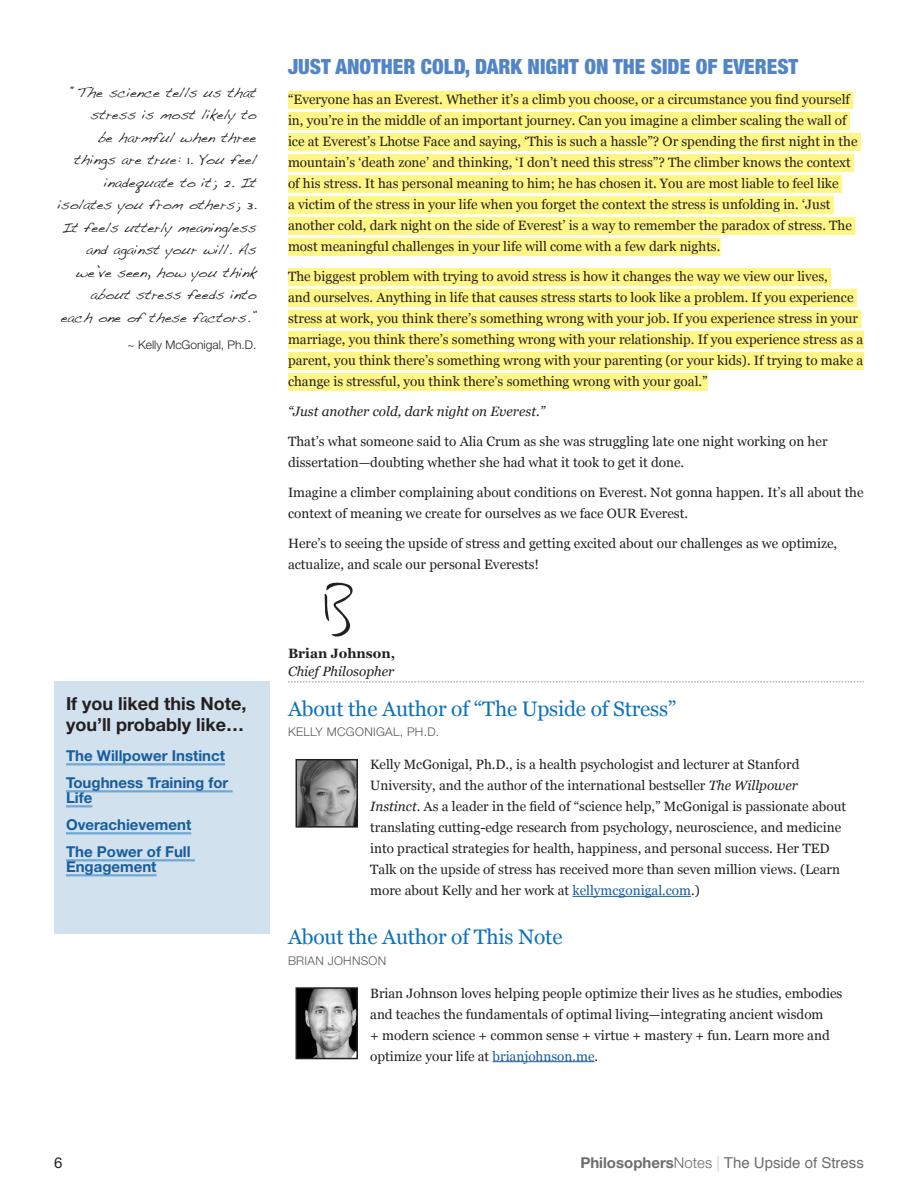
<style>
.page{position:relative;width:918px;height:1188px;background:#fff}
.page>*{position:absolute;margin:0;border:0;box-sizing:border-box;transform-origin:0 0}
.t1{font:21px "Georgia";letter-spacing:-.01em;color:#0b72ba}
.t2{font:900 condensed 21px "Helvetica Neue";color:#5285c5}
.t3{font:700 18px/21.6px "Helvetica Neue";color:#231f20}
.RECOMMENDATION_H2{font:700 15px/15px "Helvetica Neue";color:#175d9e}
.t4{font:15px "Helvetica";color:#6c6d70}
.t5{font:15px "Helvetica Neue";color:#231f20}
.t6{font:13.5px/21px "Georgia";color:#231f20}
.P_TITLE{font:italic 13.5px "Georgia";color:#231f20}
.P_BOLD_NAME{font:700 13.5px "Georgia";color:#231f20}
.QUOTES{font:12px/22.5px "Dakota";color:#231f20;text-align:right}
.META{font:300 12px "Helvetica Neue";letter-spacing:.025em;color:#57585a}
.QUOTE_CITE{font:300 12px "Helvetica Neue";color:#231f20}
.s1{font-style:italic}
.s2{color:#175d9e}
.s3{font-family:"Helvetica Neue";font-weight:700}
.s4{font-family:"Helvetica Neue";font-weight:300}
.s5{font-family:"Helvetica Neue";font-weight:200}
</style>
<div class="page">
<div style="left:288px;top:91px;width:565px;height:18px;background:#fff685"></div>
<div style="left:288px;top:112px;width:562px;height:18px;background:#fff685"></div>
<div style="left:288px;top:133px;width:573px;height:18px;background:#fff685"></div>
<div style="left:288px;top:154px;width:566px;height:18px;background:#fff685"></div>
<div style="left:288px;top:175px;width:554px;height:18px;background:#fff685"></div>
<div style="left:288px;top:196px;width:546px;height:18px;background:#fff685"></div>
<div style="left:288px;top:217px;width:567px;height:18px;background:#fff685"></div>
<div style="left:288px;top:238px;width:433px;height:18px;background:#fff685"></div>
<div style="left:288px;top:268px;width:543px;height:18px;background:#fff685"></div>
<div style="left:288px;top:289px;width:569px;height:18px;background:#fff685"></div>
<div style="left:288px;top:310px;width:573px;height:18px;background:#fff685"></div>
<div style="left:288px;top:331px;width:576px;height:18px;background:#fff685"></div>
<div style="left:288px;top:352px;width:576px;height:18px;background:#fff685"></div>
<div style="left:288px;top:373px;width:420px;height:18px;background:#fff685"></div>
<div style="left:54px;top:682px;width:216px;height:252px;background:#d1e1ed"></div>
<hr style="left:66px;top:763px;width:159px;height:2px;background:#6fa8d6">
<hr style="left:66px;top:790px;width:167px;height:2px;background:#6fa8d6">
<hr style="left:66px;top:805px;width:26px;height:2px;background:#6fa8d6">
<hr style="left:66px;top:832px;width:125px;height:2px;background:#6fa8d6">
<hr style="left:66px;top:859px;width:129px;height:2px;background:#6fa8d6">
<hr style="left:66px;top:874px;width:91px;height:2px;background:#6fa8d6">
<svg style="left:288px;top:682px;width:576px;height:1px"></svg>
<img style="left:299px;top:762px;width:56px;height:63px">
<div style="left:296px;top:759px;width:62px;height:69px;border:2px solid #231f20"></div>
<hr style="left:572px;top:896px;width:119px;height:1px;background:#175d9e">
<img style="left:299px;top:990px;width:56px;height:66px">
<div style="left:296px;top:987px;width:62px;height:72px;border:2px solid #231f20"></div>
<hr style="left:493px;top:1061px;width:102px;height:1px;background:#175d9e">
<svg style="left:324px;top:582px;width:29px;height:55px"></svg>
<p class="QUOTES" style="left:58px;top:83px;width:200px">“The science tells us that stress is most likely to<br>be harmful when three things are true: 1. You feel inadequate to it; 2. It isolates you from others; 3.<br>It feels utterly meaningless and against your will. As we’ve seen, how you think about stress feeds into each one of these factors.”</p>
<p class="QUOTE_CITE" style="left:127px;top:335px;width:131px">~ Kelly McGonigal, Ph.D.</p>
<h1 class="t2" style="left:288px;top:50px;width:512px">JUST ANOTHER COLD, DARK NIGHT ON THE SIDE OF EVEREST</h1>
<p class="t6" style="left:288px;top:90px;width:571px">“Everyone has an Everest. Whether it’s a climb you choose, or a circumstance you find yourself in, you’re in the middle of an important journey. Can you imagine a climber scaling the wall of ice at Everest’s Lhotse Face and saying, ‘This is such a hassle”? Or spending the first night in the mountain’s ‘death zone’ and thinking, ‘I don’t need this stress”? The climber knows the context of his stress. It has personal meaning to him; he has chosen it. You are most liable to feel like<br>a victim of the stress in your life when you forget the context the stress is unfolding in. ‘Just another cold, dark night on the side of Everest’ is a way to remember the paradox of stress. The most meaningful challenges in your life will come with a few dark nights.</p>
<p class="t6" style="left:288px;top:267px;width:577px">The biggest problem with trying to avoid stress is how it changes the way we view our lives,<br>and ourselves. Anything in life that causes stress starts to look like a problem. If you experience stress at work, you think there’s something wrong with your job. If you experience stress in your marriage, you think there’s something wrong with your relationship. If you experience stress as a parent, you think there’s something wrong with your parenting (or your kids). If trying to make a change is stressful, you think there’s something wrong with your goal.”</p>
<p class="P_TITLE" style="left:288px;top:403px;width:258px">“Just another cold, dark night on Everest.”</p>
<p class="t6" style="left:288px;top:432px;width:541px">That’s what someone said to Alia Crum as she was struggling late one night working on her dissertation—doubting whether she had what it took to get it done.</p>
<p class="t6" style="left:288px;top:483px;width:577px">Imagine a climber complaining about conditions on Everest. Not gonna happen. It’s all about the context of meaning we create for ourselves as we face OUR Everest.</p>
<p class="t6" style="left:288px;top:534px;width:551px">Here’s to seeing the upside of stress and getting excited about our challenges as we optimize, actualize, and scale our personal Everests!</p>
<h3 class="t3" style="left:66px;top:693px;width:182px">If you liked this Note, you’ll probably like…</h3>
<p class="RECOMMENDATION_H2" style="left:66px;top:749px;width:161px">The Willpower Instinct</p>
<p class="RECOMMENDATION_H2" style="left:66px;top:776px;width:164px">Toughness Training for<br>Life</p>
<p class="RECOMMENDATION_H2" style="left:66px;top:818px;width:127px">Overachievement</p>
<p class="RECOMMENDATION_H2" style="left:66px;top:845px;width:126px">The Power of Full<br>Engagement</p>
<p class="P_BOLD_NAME" style="left:288px;top:644px;width:109px">Brian Johnson,</p>
<p class="P_TITLE" style="left:288px;top:662px;width:108px">Chief Philosopher</p>
<h1 class="t1" style="left:288px;top:696px;width:390px">About the Author of “The Upside of Stress”</h1>
<p class="META" style="left:288px;top:723px;width:153px">KELLY MCGONIGAL, PH.D.</p>
<p class="t6" style="left:370px;top:754px;width:477px">Kelly McGonigal, Ph.D., is a health psychologist and lecturer at Stanford University, and the author of the international bestseller <span class="s1">The Willpower Instinct</span>. As a leader in the field of “science help,” McGonigal is passionate about translating cutting-edge research from psychology, neuroscience, and medicine into practical strategies for health, happiness, and personal success. Her TED Talk on the upside of stress has received more than seven million views. (Learn more about Kelly and her work at <span class="s2">kellymcgonigal.com</span>.)</p>
<h1 class="t1" style="left:288px;top:924px;width:276px">About the Author of This Note</h1>
<p class="META" style="left:288px;top:951px;width:100px">BRIAN JOHNSON</p>
<p class="t6" style="left:370px;top:983px;width:474px">Brian Johnson loves helping people optimize their lives as he studies, embodies and teaches the fundamentals of optimal living—integrating ancient wisdom<br>+ modern science + common sense + virtue + mastery + fun. Learn more and optimize your life at <span class="s2">brianjohnson.me</span>.</p>
<p class="t5" style="left:54px;top:1152px;width:10px">6</p>
<p class="t4" style="left:580px;top:1151px;width:285px"><span class="s3">Philosophers</span><span class="s4">Notes</span> <span class="s5">|</span> The Upside of Stress</p>
</div>
